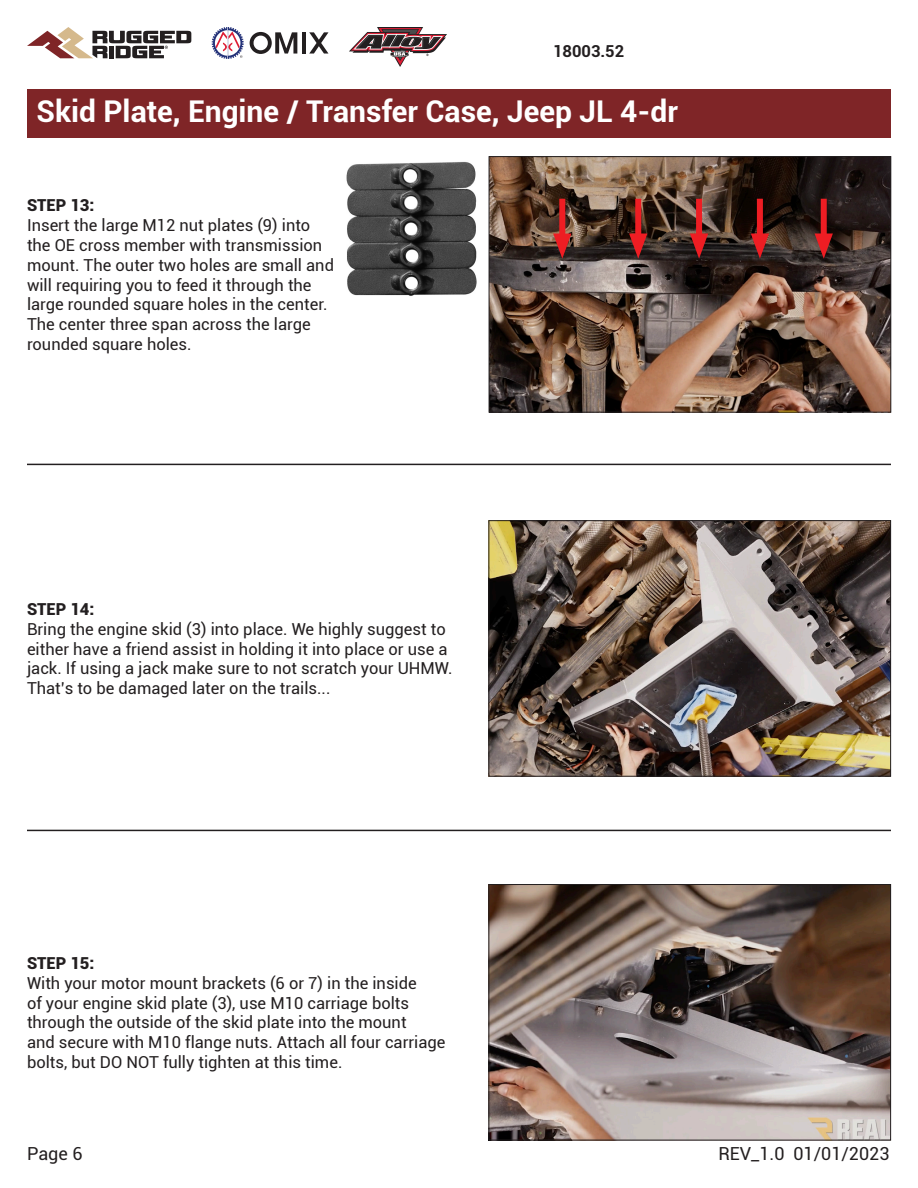
<style>
.page{position:relative;width:918px;height:1188px;background:#fff}
.page>*{position:absolute;margin:0;border:0;box-sizing:border-box;transform-origin:0 0}
.t1{font:700 30px "Roboto";color:#fff}
.t2{font:18px "Roboto";color:#231f20}
.t3{font:16.5px/19.8px "Roboto";color:#231f20}
.t4{font:900 16.5px "Roboto";color:#231f20}
.t5{font:700 16.5px "Roboto";color:#231f20}
</style>
<div class="page">
<div style="left:27px;top:89px;width:864px;height:48px;background:#7f2527"></div>
<hr style="left:27px;top:464px;width:864px;height:1px;background:#231f20">
<hr style="left:27px;top:830px;width:864px;height:1px;background:#231f20">
<svg style="left:27px;top:27px;width:164px;height:31px"></svg>
<svg style="left:212px;top:27px;width:32px;height:32px"></svg>
<svg style="left:250px;top:32px;width:47px;height:22px"></svg>
<hr style="left:302px;top:32px;width:4px;height:22px;background:#231f20">
<svg style="left:309px;top:32px;width:19px;height:22px"></svg>
<svg style="left:349px;top:27px;width:98px;height:40px"></svg>
<img style="left:491px;top:158px;width:398px;height:253px">
<div style="left:489px;top:156px;width:402px;height:257px;border:1px solid #231f20"></div>
<img style="left:490px;top:886px;width:399px;height:252px">
<div style="left:488px;top:884px;width:403px;height:256px;border:1px solid #231f20"></div>
<img style="left:490px;top:522px;width:399px;height:253px">
<div style="left:488px;top:520px;width:403px;height:257px;border:1px solid #231f20"></div>
<div style="left:559px;top:199px;width:6px;height:45px;background:#ee1d23"></div>
<svg style="left:553px;top:234px;width:18px;height:25px"></svg>
<div style="left:635px;top:199px;width:6px;height:45px;background:#ee1d23"></div>
<svg style="left:629px;top:234px;width:18px;height:25px"></svg>
<div style="left:696px;top:199px;width:6px;height:45px;background:#ee1d23"></div>
<svg style="left:690px;top:234px;width:18px;height:25px"></svg>
<div style="left:757px;top:199px;width:6px;height:45px;background:#ee1d23"></div>
<svg style="left:751px;top:234px;width:18px;height:25px"></svg>
<div style="left:821px;top:199px;width:6px;height:45px;background:#ee1d23"></div>
<svg style="left:815px;top:234px;width:18px;height:25px"></svg>
<img style="left:346px;top:161px;width:131px;height:135px">
<p class="t5" style="left:553px;top:39px;width:73px">18003.52</p>
<h1 class="t1" style="left:37px;top:90px;width:643px">Skid Plate, Engine / Transfer Case, Jeep JL 4-dr</h1>
<p class="t4" style="left:27px;top:194px;width:69px">STEP 13:</p>
<p class="t3" style="left:27px;top:215px;width:309px">Insert the large M12 nut plates (9) into the OE cross member with transmission mount. The outer two holes are small and will requiring you to feed it through the large rounded square holes in the center.<br>The center three span across the large rounded square holes.</p>
<p class="t4" style="left:27px;top:597px;width:69px">STEP 14:</p>
<p class="t3" style="left:27px;top:618px;width:427px">Bring the engine skid (3) into place. We highly suggest to either have a friend assist in holding it into place or use a jack. If using a jack make sure to not scratch your UHMW.<br>That’s to be damaged later on the trails...</p>
<p class="t4" style="left:27px;top:951px;width:69px">STEP 15:</p>
<p class="t3" style="left:27px;top:972px;width:420px">With your motor mount brackets (6 or 7) in the inside<br>of your engine skid plate (3), use M10 carriage bolts through the outside of the skid plate into the mount<br>and secure with M10 flange nuts. Attach all four carriage bolts, but DO NOT fully tighten at this time.</p>
<p class="t2" style="left:27px;top:1141px;width:57px">Page 6</p>
<p class="t2" style="left:719px;top:1141px;width:173px">REV_1.0 01/01/2023</p>
</div>
